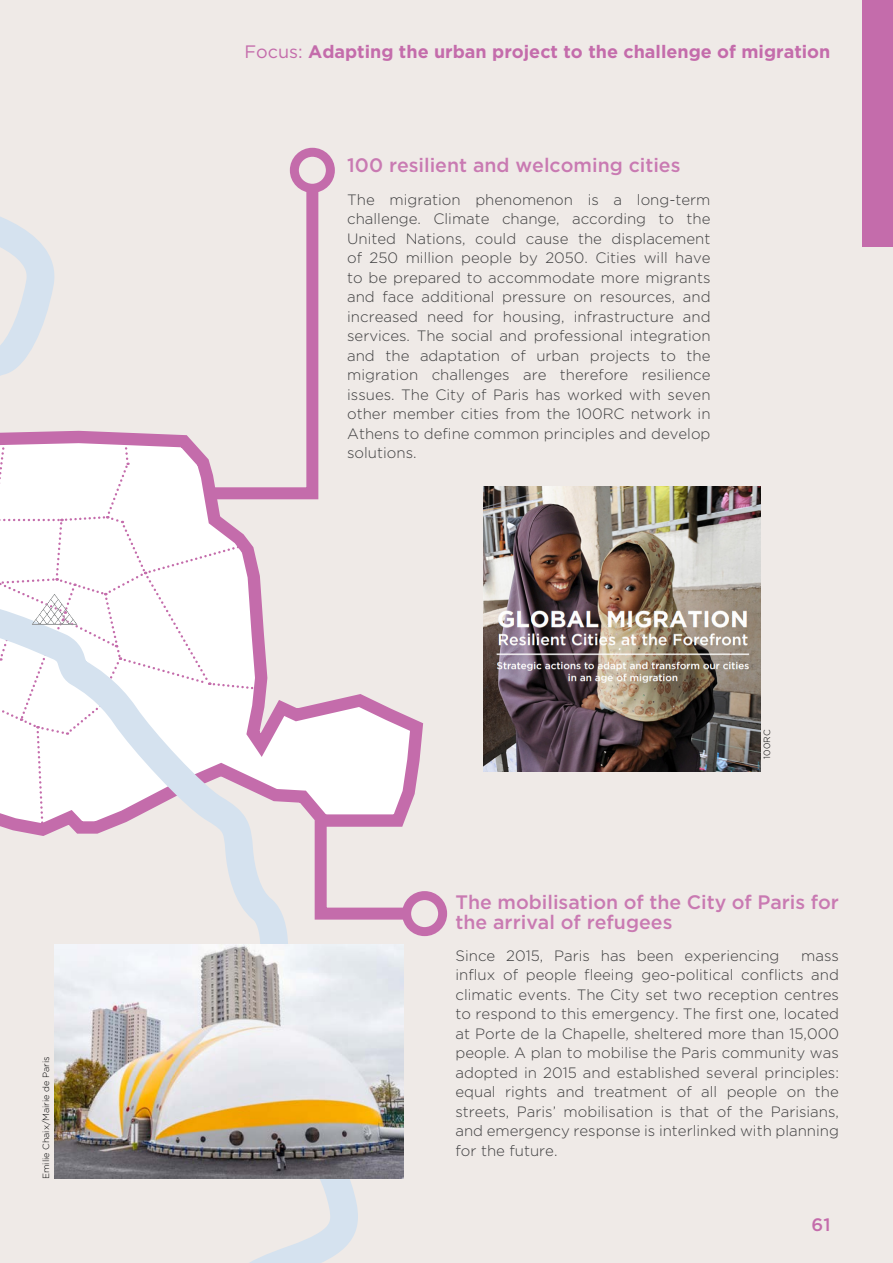
<style>
.page{position:relative;width:893px;height:1263px;background:#efeae7}
.page>*{position:absolute;margin:0;border:0;box-sizing:border-box;transform-origin:0 0}
.Body_bold_black{font:500 19.5px/19.5px "Gotham";color:#c97ab2}
.t1{font:700 18px "Gotham";color:#c46cab}
.t2{font:500 18px "Gotham";color:#c46cab}
.Body{font:300 15px/19.5px "Gotham";color:#3e3e3f;text-align:justify}
.Pilier_details{font:300 9px "Gotham";color:#000}
.s1{font-weight:400}
</style>
<div class="page">
<div style="left:862px;top:0;width:31px;height:246px;background:#c46cab"></div>
<div style="left:290px;top:148px;width:45px;height:45px;border:9px solid #c46cab;border-radius:50%"></div>
<img style="left:483px;top:486px;width:277px;height:285px">
<svg style="left:0;top:176px;width:419px;height:750px"></svg>
<div style="left:402px;top:891px;width:45px;height:45px;border:9px solid #c46cab;border-radius:50%"></div>
<img style="left:54px;top:945px;width:350px;height:233px">
<p class="Pilier_details" style="left:41px;top:1179px;width:124px;rotate:-90deg">Emilie Chaix/Mairie de Paris</p>
<p class="t1" style="left:244px;top:42px;width:588px"><span class="s1">Focus:</span> Adapting the urban project to the challenge of migration</p>
<p class="Body_bold_black" style="left:347px;top:155px;width:335px">100 resilient and welcoming cities</p>
<p class="Body" style="left:347px;top:189px;width:365px">The migration phenomenon is a long-term challenge. Climate change, according to the United Nations, could cause the displacement of 250 million people by 2050. Cities will have to be prepared to accommodate more migrants and face additional pressure on resources, and increased need for housing, infrastructure and services. The social and professional integration and the adaptation of urban projects to the migration challenges are therefore resilience issues. The City of Paris has worked with seven other member cities from the 100RC network in Athens to define common principles and develop solutions.</p>
<p class="Pilier_details" style="left:762px;top:759px;width:30px;rotate:-90deg">100RC</p>
<p class="Body_bold_black" style="left:455px;top:892px;width:385px">The mobilisation of the City of Paris for the arrival of refugees</p>
<p class="Body" style="left:455px;top:946px;width:325px">Since 2015, Paris has been experiencing</p>
<p class="Body" style="left:455px;top:946px;width:385px;text-indent:346px">mass influx of people fleeing geo-political conflicts and climatic events. The City set two reception centres to respond to this emergency. The first one, located at Porte de la Chapelle, sheltered more than 15,000 people. A plan to mobilise the Paris community was adopted in 2015 and established several principles: equal rights and treatment of all people on the streets, Paris’ mobilisation is that of the Parisians, and emergency response is interlinked with planning for the future.</p>
<p class="t2" style="left:811px;top:1214px;width:20px">61</p>
</div>
